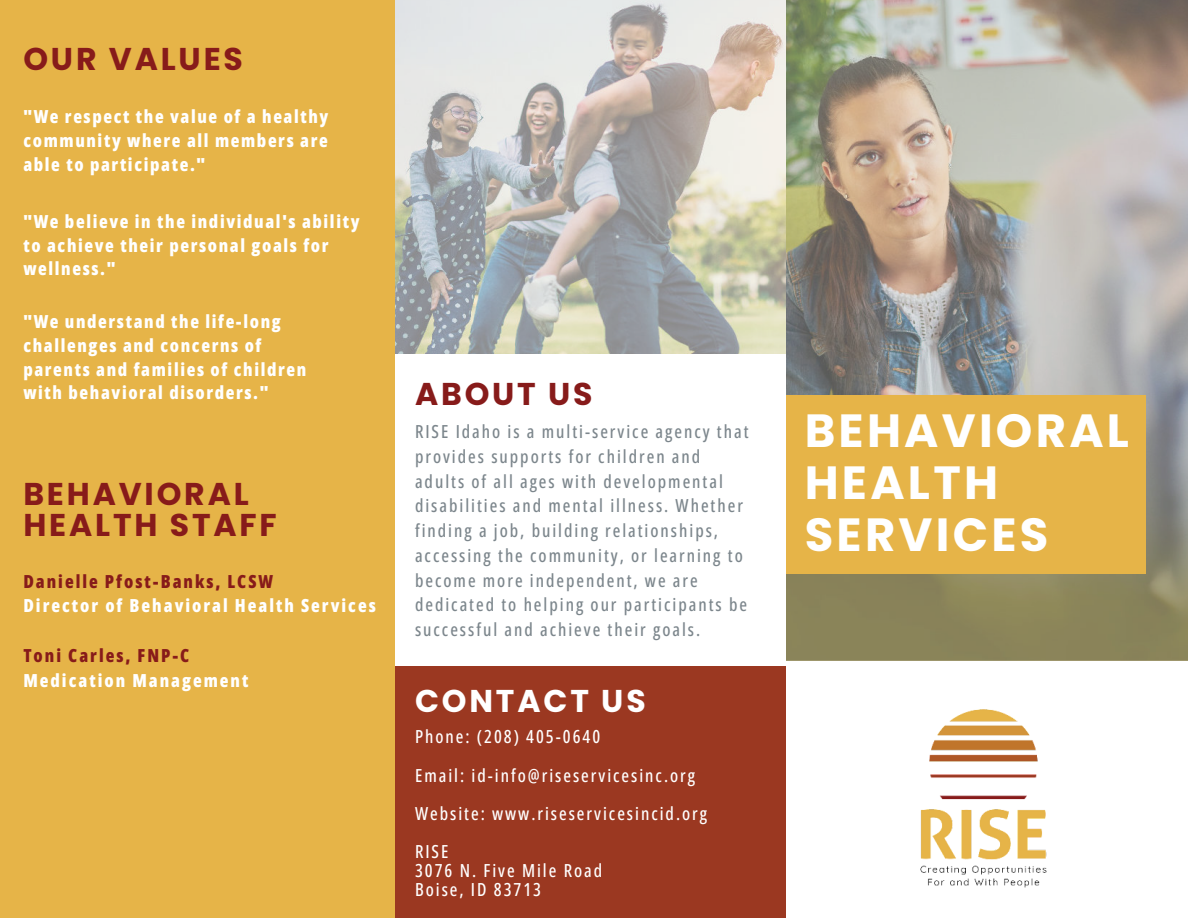
<style>
.page{position:relative;width:1188px;height:918px;background:#fff}
.page>*{position:absolute;margin:0;border:0;box-sizing:border-box;transform-origin:0 0}
.t1{font:700 46.5px/51.8px "Poppins";letter-spacing:.07em;color:#fff}
.t2{font:700 31.5px/31.5px "Poppins";letter-spacing:.09em;color:#871b1a}
.t3{font:700 31.5px "Poppins";letter-spacing:.09em;color:#fff}
.t4{font:500 18px/24.8px "Open Sans Condensed";letter-spacing:.11em;color:#7c868c}
.t5{font:800 18px/23.7px "Open Sans Condensed";letter-spacing:.09em;color:#fff}
.t6{font:500 18px/38.2px "Open Sans Condensed";letter-spacing:.11em;color:#fff}
.t7{font:800 18px "Open Sans Condensed";letter-spacing:.11em;color:#fff}
.t8{font:800 18px "Open Sans Condensed";letter-spacing:.11em;color:#871b1a}
</style>
<div class="page">
<img style="left:395px;top:0;width:391px;height:353px">
<img style="left:786px;top:0;width:402px;height:660px">
<div style="left:786px;top:395px;width:359px;height:179px;background:#e6b448"></div>
<div style="left:395px;top:667px;width:391px;height:251px;background:#9b3821"></div>
<div style="left:0;top:0;width:395px;height:918px;background:#e6b448"></div>
<img style="left:920px;top:709px;width:127px;height:179px">
<h2 class="t2" style="left:23px;top:43px;width:221px">OUR VALUES</h2>
<p class="t5" style="left:23px;top:104px;width:307px;text-align:justify">"We respect the value of a healthy community where all members are able to participate."</p>
<p class="t5" style="left:23px;top:209px;width:338px">"We believe in the individual's ability to achieve their personal goals for wellness."</p>
<p class="t5" style="left:23px;top:309px;width:284px">"We understand the life-long challenges and concerns of parents and families of children with behavioral disorders."</p>
<h2 class="t2" style="left:23px;top:478px;width:255px">BEHAVIORAL<br>HEALTH STAFF</h2>
<p class="t8" style="left:23px;top:569px;width:251px">Danielle Pfost-Banks, LCSW</p>
<p class="t7" style="left:23px;top:594px;width:354px">Director of Behavioral Health Services</p>
<p class="t8" style="left:23px;top:643px;width:168px">Toni Carles, FNP-C</p>
<p class="t7" style="left:23px;top:668px;width:227px">Medication Management</p>
<h2 class="t2" style="left:415px;top:378px;width:179px">ABOUT US</h2>
<p class="t4" style="left:415px;top:419px;width:335px">RISE Idaho is a multi-service agency that provides supports for children and adults of all ages with developmental disabilities and mental illness. Whether finding a job, building relationships, accessing the community, or learning to become more independent, we are dedicated to helping our participants be successful and achieve their goals.</p>
<h2 class="t3" style="left:415px;top:683px;width:232px">CONTACT US</h2>
<p class="t6" style="left:415px;top:717px;width:294px">Phone: (208) 405-0640<br>Email: id-info@riseservicesinc.org<br>Website: www.riseservicesincid.org<br>RISE</p>
<p class="t6" style="left:415px;top:861px;width:189px;line-height:19.2px">3076 N. Five Mile Road<br>Boise, ID 83713</p>
<h1 class="t1" style="left:805px;top:405px;width:326px">BEHAVIORAL<br>HEALTH<br>SERVICES</h1>
</div>
